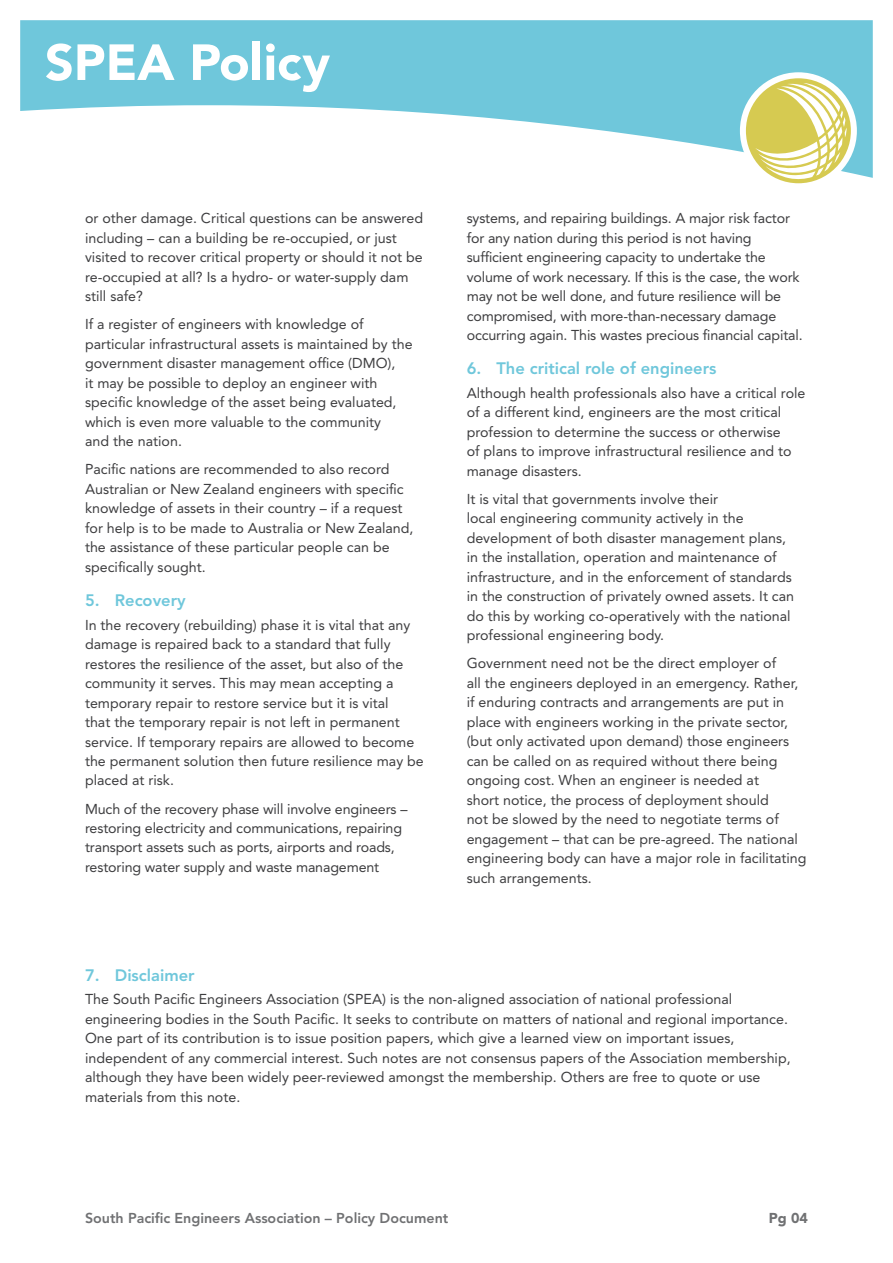
<style>
.page{position:relative;width:893px;height:1263px;background:#fff}
.page>*{position:absolute;margin:0;border:0;box-sizing:border-box;transform-origin:0 0}
.t1{font:900 50.25px "Avenir";color:#fff}
.t2{font:800 16.5px "Avenir";color:#6fc7db}
.t3{font:14.25px/19.5px "Avenir";color:#3e3e40}
.t4{font:800 14.25px "Avenir";color:#707173}
.t5{font:900 14.25px "Avenir";color:#707173}
</style>
<div class="page">
<svg style="left:20px;top:20px;width:853px;height:158px;fill:#6fc7db"></svg>
<svg style="left:743px;top:75px;width:111px;height:111px"></svg>
<div style="left:740px;top:72px;width:117px;height:117px;border:6px solid #fff;border-radius:50%"></div>
<svg style="left:755px;top:83px;width:92px;height:97px"></svg>
<h1 class="t1" style="left:45px;top:32px;width:287px">SPEA Policy</h1>
<p class="t3" style="left:85px;top:209px;width:339px">or other damage. Critical questions can be answered including – can a building be re-occupied, or just visited to recover critical property or should it not be re-occupied at all? Is a hydro- or water-supply dam still safe?</p>
<p class="t3" style="left:85px;top:315px;width:329px">If a register of engineers with knowledge of particular infrastructural assets is maintained by the government disaster management office (DMO),<br>it may be possible to deploy an engineer with specific knowledge of the asset being evaluated, which is even more valuable to the community<br>and the nation.</p>
<p class="t3" style="left:85px;top:460px;width:330px">Pacific nations are recommended to also record Australian or New Zealand engineers with specific knowledge of assets in their country – if a request for help is to be made to Australia or New Zealand, the assistance of these particular people can be specifically sought.</p>
<p class="t2" style="left:85px;top:590px;width:102px">5. Recovery</p>
<p class="t3" style="left:85px;top:615px;width:340px">In the recovery (rebuilding) phase it is vital that any damage is repaired back to a standard that fully restores the resilience of the asset, but also of the community it serves. This may mean accepting a temporary repair to restore service but it is vital<br>that the temporary repair is not left in permanent service. If temporary repairs are allowed to become the permanent solution then future resilience may be placed at risk.</p>
<p class="t3" style="left:85px;top:799px;width:324px">Much of the recovery phase will involve engineers – restoring electricity and communications, repairing transport assets such as ports, airports and roads, restoring water supply and waste management</p>
<p class="t3" style="left:467px;top:209px;width:338px">systems, and repairing buildings. A major risk factor for any nation during this period is not having sufficient engineering capacity to undertake the volume of work necessary. If this is the case, the work may not be well done, and future resilience will be compromised, with more-than-necessary damage occurring again. This wastes precious financial capital.</p>
<p class="t2" style="left:467px;top:359px;width:251px">6. The critical role of engineers</p>
<p class="t3" style="left:467px;top:383px;width:340px">Although health professionals also have a critical role of a different kind, engineers are the most critical profession to determine the success or otherwise<br>of plans to improve infrastructural resilience and to manage disasters.</p>
<p class="t3" style="left:467px;top:489px;width:329px">It is vital that governments involve their<br>local engineering community actively in the development of both disaster management plans, in the installation, operation and maintenance of infrastructure, and in the enforcement of standards in the construction of privately owned assets. It can do this by working co-operatively with the national professional engineering body.</p>
<p class="t3" style="left:467px;top:654px;width:341px">Government need not be the direct employer of<br>all the engineers deployed in an emergency. Rather, if enduring contracts and arrangements are put in place with engineers working in the private sector, (but only activated upon demand) those engineers can be called on as required without there being ongoing cost. When an engineer is needed at<br>short notice, the process of deployment should<br>not be slowed by the need to negotiate terms of engagement – that can be pre-agreed. The national engineering body can have a major role in facilitating such arrangements.</p>
<p class="t2" style="left:85px;top:965px;width:111px">7. Disclaimer</p>
<p class="t3" style="left:85px;top:989px;width:707px">The South Pacific Engineers Association (SPEA) is the non-aligned association of national professional engineering bodies in the South Pacific. It seeks to contribute on matters of national and regional importance.<br>One part of its contribution is to issue position papers, which give a learned view on important issues, independent of any commercial interest. Such notes are not consensus papers of the Association membership, although they have been widely peer-reviewed amongst the membership. Others are free to quote or use materials from this note.</p>
<p class="t4" style="left:85px;top:1209px;width:365px">South Pacific Engineers Association – Policy Document</p>
<p class="t5" style="left:769px;top:1209px;width:41px">Pg 04</p>
</div>
